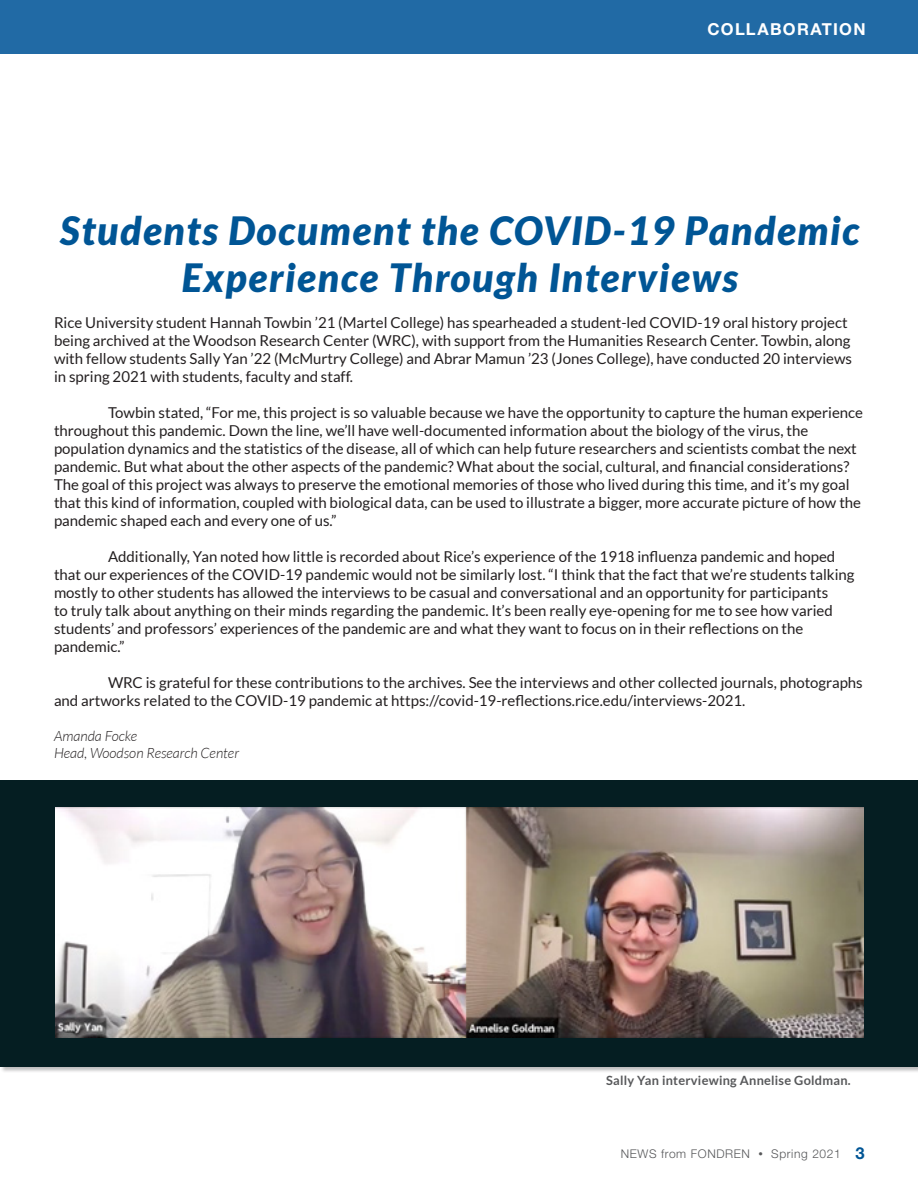
<style>
.page{position:relative;width:918px;height:1188px;background:#fff}
.page>*{position:absolute;margin:0;border:0;box-sizing:border-box;transform-origin:0 0}
.t1{font:italic 900 39px/46.8px "Lato";letter-spacing:.04em;color:#005595;text-align:center}
.t2{font:700 16.5px "Helvetica Neue LT Std";letter-spacing:.075em;color:#fff}
.t3{font:15px/18px "Lato";color:#231f20}
.t4{font:italic 300 14.25px/17.1px "Lato";color:#231f20}
.t5{font:700 12.75px "Lato";letter-spacing:.02em;color:#57585a}
.t6{font:300 12px "Helvetica Neue LT Std";letter-spacing:.05em;color:#57585a}
.s1{font-size:9px}
.s2{font-weight:700;font-size:16.5px;color:#005595}
</style>
<div class="page">
<div style="left:0;top:0;width:918px;height:54px;background:#216aa5"></div>
<div style="left:0;top:780px;width:918px;height:293px;background:#231f20;opacity:.3"></div>
<div style="left:0;top:780px;width:918px;height:286px;background:#051e22"></div>
<img style="left:56px;top:807px;width:808px;height:231px">
<p class="t2" style="left:708px;top:18px;width:159px">COLLABORATION</p>
<h1 class="t1" style="left:60px;top:208px;width:801px">Students Document the COVID-19 Pandemic<br>Experience Through Interviews</h1>
<p class="t3" style="left:54px;top:314px;width:800px">Rice University student Hannah Towbin ’21 (Martel College) has spearheaded a student-led COVID-19 oral history project being archived at the Woodson Research Center (WRC), with support from the Humanities Research Center. Towbin, along with fellow students Sally Yan ’22 (McMurtry College) and Abrar Mamun ’23 (Jones College), have conducted 20 interviews in spring 2021 with students, faculty and staff.</p>
<p class="t3" style="left:54px;top:404px;width:811px;text-indent:54px">Towbin stated, “For me, this project is so valuable because we have the opportunity to capture the human experience throughout this pandemic. Down the line, we’ll have well-documented information about the biology of the virus, the population dynamics and the statistics of the disease, all of which can help future researchers and scientists combat the next pandemic. But what about the other aspects of the pandemic? What about the social, cultural, and financial considerations?<br>The goal of this project was always to preserve the emotional memories of those who lived during this time, and it’s my goal that this kind of information, coupled with biological data, can be used to illustrate a bigger, more accurate picture of how the pandemic shaped each and every one of us.”</p>
<p class="t3" style="left:54px;top:548px;width:802px;text-indent:54px">Additionally, Yan noted how little is recorded about Rice’s experience of the 1918 influenza pandemic and hoped that our experiences of the COVID-19 pandemic would not be similarly lost. “I think that the fact that we’re students talking mostly to other students has allowed the interviews to be casual and conversational and an opportunity for participants<br>to truly talk about anything on their minds regarding the pandemic. It’s been really eye-opening for me to see how varied students’ and professors’ experiences of the pandemic are and what they want to focus on in their reflections on the pandemic.”</p>
<p class="t3" style="left:54px;top:674px;width:810px;text-indent:54px">WRC is grateful for these contributions to the archives. See the interviews and other collected journals, photographs and artworks related to the COVID-19 pandemic at https://covid-19-reflections.rice.edu/interviews-2021.</p>
<p class="t4" style="left:54px;top:728px;width:187px">Amanda Focke<br>Head, Woodson Research Center</p>
<p class="t5" style="left:606px;top:1073px;width:246px">Sally Yan interviewing Annelise Goldman.</p>
<p class="t6" style="left:621px;top:1146px;width:245px">NEWS from FONDREN <span class="s1">•</span> Spring 2021 <span class="s2">3</span></p>
</div>
